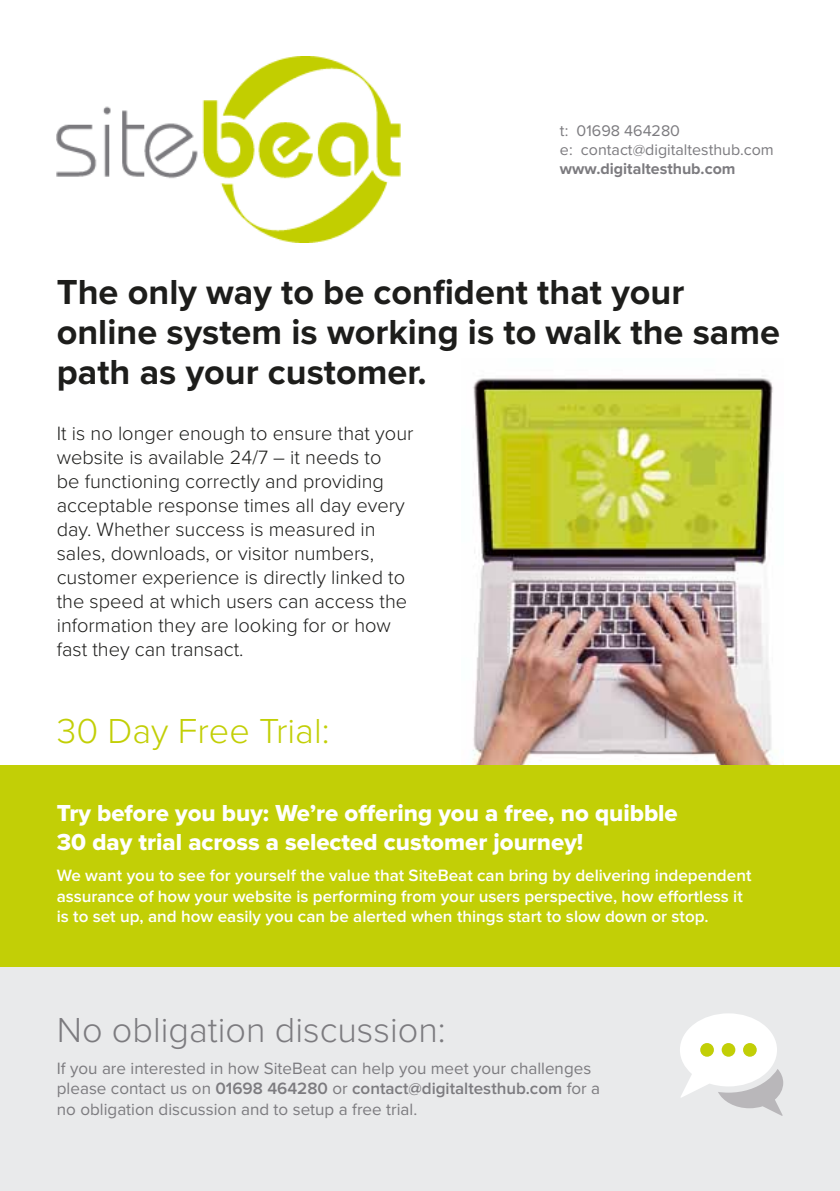
<style>
.page{position:relative;width:840px;height:1191px;background:#fff}
.page>*{position:absolute;margin:0;border:0;box-sizing:border-box;transform-origin:0 0}
.t1{font:700 36px/40px "Proxima Nova";color:#1d1d1b}
.t2{font:300 36px "Proxima Nova";color:#7c7b7f}
.t3{font:300 36px "Proxima Nova";color:#c2cf06}
.t4{font:24px/28.8px "Proxima Nova Extrabld";color:#fff}
.t5{font:300 20px/24px "Proxima Nova";color:#1d1d1b}
.t6{font:600 17px/20.4px "Proxima Nova";color:#fff}
.t7{font:17px/20.4px "Proxima Nova";color:#7c7b7f}
.t8{font:16px/19.2px "Proxima Nova";color:#7c7b7f}
.t9{font:700 16px "Proxima Nova";color:#7c7b7f}
.s1{font-weight:600}
</style>
<div class="page">
<div style="left:0;top:967px;width:839px;height:224px;background:#e9eaeb"></div>
<img style="left:57px;top:57px;width:343px;height:185px">
<img style="left:472px;top:378px;width:301px;height:387px">
<div style="left:0;top:765px;width:839px;height:202px;background:#c2cf06"></div>
<svg style="left:680px;top:1013px;width:102px;height:103px"></svg>
<div style="left:742px;top:1043px;width:14px;height:13px;background:#c2cf06;border-radius:50%"></div>
<div style="left:721px;top:1043px;width:13px;height:13px;background:#c2cf06;border-radius:50%"></div>
<div style="left:699px;top:1043px;width:14px;height:13px;background:#c2cf06;border-radius:50%"></div>
<p class="t8" style="left:559px;top:121px;width:215px">t: 01698 464280<br>e: contact@digitaltesthub.com</p>
<p class="t9" style="left:559px;top:159px;width:177px">www.digitaltesthub.com</p>
<h1 class="t1" style="left:57px;top:274px;width:724px">The only way to be confident that your online system is working is to walk the same path as your customer.</h1>
<p class="t5" style="left:57px;top:422px;width:358px">It is no longer enough to ensure that your website is available 24/7 – it needs to<br>be functioning correctly and providing acceptable response times all day every day. Whether success is measured in sales, downloads, or visitor numbers, customer experience is directly linked to the speed at which users can access the information they are looking for or how fast they can transact.</p>
<h1 class="t3" style="left:57px;top:710px;width:274px">30 Day Free Trial:</h1>
<p class="t4" style="left:57px;top:799px;width:622px">Try before you buy: We’re offering you a free, no quibble<br>30 day trial across a selected customer journey!</p>
<p class="t6" style="left:57px;top:866px;width:695px">We want you to see for yourself the value that SiteBeat can bring by delivering independent assurance of how your website is performing from your users perspective, how effortless it is to set up, and how easily you can be alerted when things start to slow down or stop.</p>
<h1 class="t2" style="left:57px;top:1008px;width:390px">No obligation discussion:</h1>
<p class="t7" style="left:57px;top:1058px;width:544px">If you are interested in how SiteBeat can help you meet your challenges please contact us on <span class="s1">01698 464280</span> or <span class="s1">contact@digitaltesthub.com</span> for a no obligation discussion and to setup a free trial.</p>
</div>
